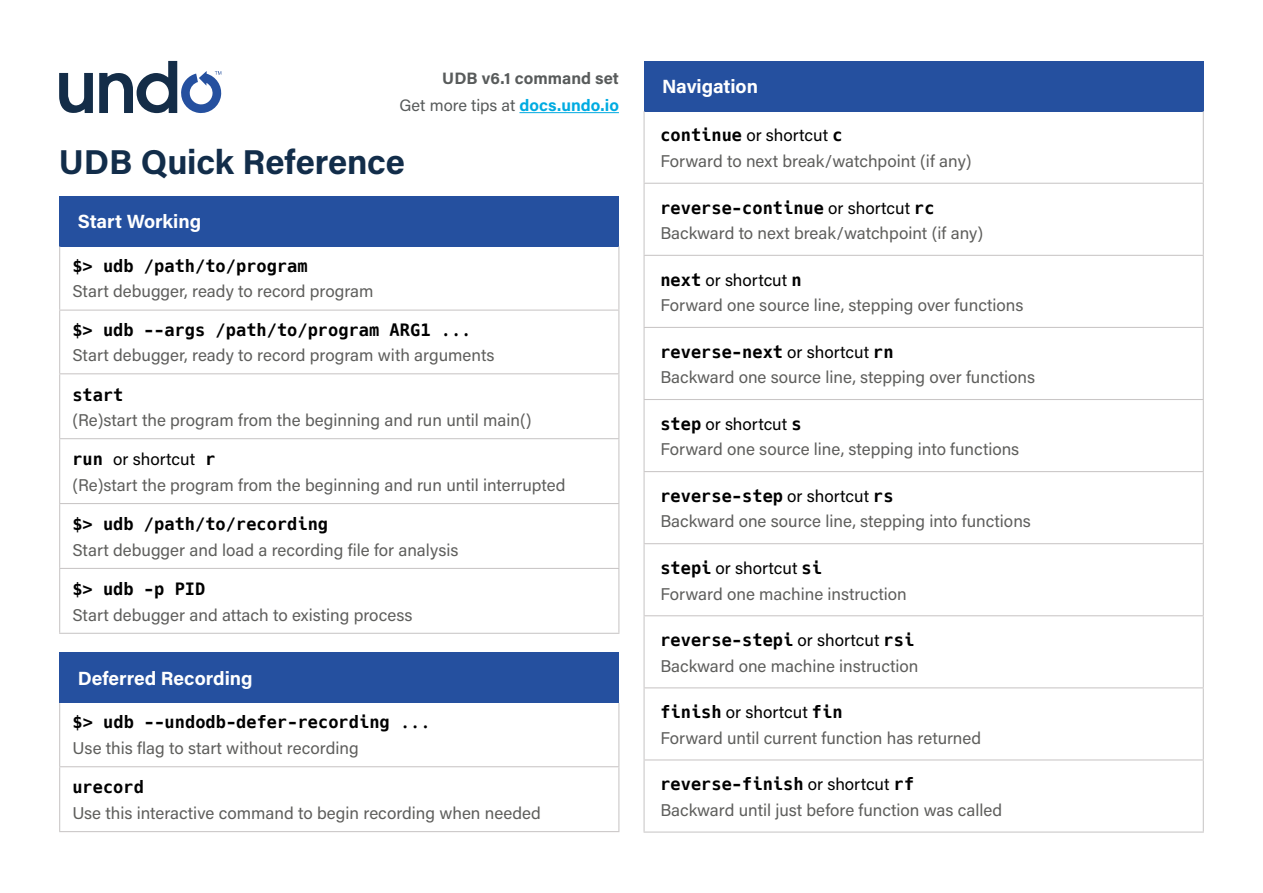
<style>
.page{position:relative;width:1263px;height:893px;background:#fff}
.page>*{position:absolute;margin:0;border:0;box-sizing:border-box;transform-origin:0 0}
.t1{font:700 34.5px "Acumin Pro";letter-spacing:-.005em;color:#122d4a}
.t2{font:700 34.05px "Acumin Pro";color:#142d48}
.t3{font:700 19.2px "Acumin Pro";color:#fff}
.t4{font:16.95px/25.5px "Acumin Pro";color:#5e5e5c}
.t5{font:700 16.95px "Hack";color:#000}
.t6{font:700 16.95px/26.5px "Acumin Pro";color:#5e5e5c;text-align:right}
.t7{font:700 16.5px/27px "Acumin Pro";letter-spacing:.005em;color:#585b5b;text-align:right}
.s1{font-weight:400}
.s2{color:#17a9e0}
.s3{color:#00abe1}
.s4{font-family:"Hack";font-weight:700;color:#000}
.s5{color:#000}
.s6{font-family:"Acumin Pro";font-weight:400}
</style>
<div class="page">
<svg style="left:59px;top:73px;width:34px;height:40px"></svg>
<svg style="left:99px;top:61px;width:123px;height:53px"></svg>
<div style="left:60px;top:196px;width:559px;height:50px;background:#25509f"></div>
<hr style="left:59px;top:246px;width:1px;height:64px;background:#c9c6c6">
<hr style="left:618px;top:246px;width:1px;height:64px;background:#c9c6c6">
<hr style="left:59px;top:311px;width:1px;height:62px;background:#c9c6c6">
<hr style="left:618px;top:311px;width:1px;height:62px;background:#c9c6c6">
<hr style="left:59px;top:373px;width:560px;height:1px;background:#c9c6c6">
<hr style="left:59px;top:374px;width:1px;height:64px;background:#c9c6c6">
<hr style="left:618px;top:374px;width:1px;height:64px;background:#c9c6c6">
<hr style="left:59px;top:438px;width:560px;height:1px;background:#c9c6c6">
<hr style="left:59px;top:439px;width:1px;height:64px;background:#c9c6c6">
<hr style="left:618px;top:439px;width:1px;height:64px;background:#c9c6c6">
<hr style="left:59px;top:503px;width:560px;height:1px;background:#c9c6c6">
<hr style="left:59px;top:504px;width:1px;height:64px;background:#c9c6c6">
<hr style="left:618px;top:504px;width:1px;height:64px;background:#c9c6c6">
<hr style="left:59px;top:568px;width:560px;height:1px;background:#c9c6c6">
<hr style="left:59px;top:569px;width:1px;height:64px;background:#c9c6c6">
<hr style="left:618px;top:569px;width:1px;height:64px;background:#c9c6c6">
<hr style="left:59px;top:633px;width:560px;height:1px;background:#c9c6c6">
<hr style="left:59px;top:310px;width:560px;height:1px;background:#c9c6c6">
<div style="left:644px;top:61px;width:559px;height:50px;background:#25509f"></div>
<hr style="left:643px;top:111px;width:2px;height:72px;background:#c9c6c6">
<hr style="left:1203px;top:111px;width:1px;height:72px;background:#c9c6c6">
<hr style="left:643px;top:183px;width:561px;height:1px;background:#c9c6c6">
<hr style="left:643px;top:184px;width:2px;height:71px;background:#c9c6c6">
<hr style="left:1203px;top:184px;width:1px;height:71px;background:#c9c6c6">
<hr style="left:643px;top:255px;width:561px;height:1px;background:#c9c6c6">
<hr style="left:643px;top:256px;width:2px;height:71px;background:#c9c6c6">
<hr style="left:1203px;top:256px;width:1px;height:71px;background:#c9c6c6">
<hr style="left:643px;top:327px;width:561px;height:1px;background:#c9c6c6">
<hr style="left:643px;top:328px;width:2px;height:71px;background:#c9c6c6">
<hr style="left:1203px;top:328px;width:1px;height:71px;background:#c9c6c6">
<hr style="left:643px;top:399px;width:561px;height:1px;background:#c9c6c6">
<hr style="left:643px;top:400px;width:2px;height:71px;background:#c9c6c6">
<hr style="left:1203px;top:400px;width:1px;height:71px;background:#c9c6c6">
<hr style="left:643px;top:471px;width:561px;height:1px;background:#c9c6c6">
<hr style="left:643px;top:472px;width:2px;height:71px;background:#c9c6c6">
<hr style="left:1203px;top:472px;width:1px;height:71px;background:#c9c6c6">
<hr style="left:643px;top:543px;width:561px;height:1px;background:#c9c6c6">
<hr style="left:643px;top:544px;width:2px;height:71px;background:#c9c6c6">
<hr style="left:1203px;top:544px;width:1px;height:71px;background:#c9c6c6">
<hr style="left:643px;top:615px;width:561px;height:1px;background:#c9c6c6">
<hr style="left:643px;top:616px;width:2px;height:71px;background:#c9c6c6">
<hr style="left:1203px;top:616px;width:1px;height:71px;background:#c9c6c6">
<hr style="left:643px;top:687px;width:561px;height:1px;background:#c9c6c6">
<hr style="left:643px;top:688px;width:2px;height:71px;background:#c9c6c6">
<hr style="left:1203px;top:688px;width:1px;height:71px;background:#c9c6c6">
<hr style="left:643px;top:759px;width:561px;height:1px;background:#c9c6c6">
<hr style="left:643px;top:760px;width:2px;height:71px;background:#c9c6c6">
<hr style="left:1203px;top:760px;width:1px;height:71px;background:#c9c6c6">
<hr style="left:643px;top:831px;width:561px;height:2px;background:#c9c6c6">
<div style="left:60px;top:653px;width:559px;height:50px;background:#25509f"></div>
<hr style="left:59px;top:703px;width:1px;height:63px;background:#c9c6c6">
<hr style="left:618px;top:703px;width:1px;height:63px;background:#c9c6c6">
<hr style="left:59px;top:766px;width:560px;height:1px;background:#c9c6c6">
<hr style="left:59px;top:767px;width:1px;height:64px;background:#c9c6c6">
<hr style="left:618px;top:767px;width:1px;height:64px;background:#c9c6c6">
<hr style="left:59px;top:831px;width:560px;height:1px;background:#c9c6c6">
<hr style="left:519px;top:112px;width:100px;height:1px;background:#00abe1">
<p class="t6" style="left:394px;top:64px;width:227px">UndoDB v5.0 command set<br><span class="s1">Get more tips at</span> <span class="s2">docs.undo.io</span></p>
<p class="t7" style="left:399px;top:64px;width:221px">UDB v6.1 command set<br><span class="s1">Get more tips at</span> <span class="s3">docs.undo.io</span></p>
<h1 class="t1" style="left:59px;top:138px;width:348px">UDB Quick Reference</h1>
<h2 class="t2" style="left:59px;top:138px;width:403px">UndoDB Quick Reference</h2>
<p class="t3" style="left:78px;top:208px;width:125px">Start Working</p>
<p class="t5" style="left:72px;top:256px;width:237px">$&gt; udb /path/to/program</p>
<p class="t4" style="left:72px;top:278px;width:303px">Start debugger, ready to record program</p>
<p class="t5" style="left:72px;top:319px;width:401px">$&gt; udb --args /path/to/program ARG1 ...</p>
<p class="t4" style="left:72px;top:342px;width:424px">Start debugger, ready to record program with arguments</p>
<p class="t5" style="left:72px;top:384px;width:53px">start</p>
<p class="t4" style="left:72px;top:407px;width:461px">(Re)start the program from the beginning and run until main()</p>
<p class="t4" style="left:72px;top:446px;width:495px"><span class="s4">run</span> <span class="s5">or shortcut</span> <span class="s4">r<br></span>(Re)start the program from the beginning and run until interrupted</p>
<p class="t5" style="left:72px;top:514px;width:257px">$&gt; udb /path/to/recording</p>
<p class="t4" style="left:72px;top:536px;width:388px">Start debugger and load a recording file for analysis</p>
<p class="t5" style="left:72px;top:579px;width:135px">$&gt; udb -p PID</p>
<p class="t4" style="left:72px;top:601px;width:342px">Start debugger and attach to existing process</p>
<p class="t3" style="left:78px;top:665px;width:176px">Deferred Recording</p>
<p class="t5" style="left:72px;top:712px;width:360px">$&gt; udb --undodb-defer-recording ...</p>
<p class="t4" style="left:72px;top:734px;width:288px">Use this flag to start without recording</p>
<p class="t5" style="left:72px;top:777px;width:73px">urecord</p>
<p class="t4" style="left:72px;top:800px;width:470px">Use this interactive command to begin recording when needed</p>
<p class="t3" style="left:662px;top:73px;width:97px">Navigation</p>
<p class="t4" style="left:660px;top:122px;width:313px"><span class="s4">continue</span> <span class="s5">or shortcut</span> <span class="s4">c<br></span>Forward to next break/watchpoint (if any)</p>
<p class="t5" style="left:660px;top:197px;width:276px">reverse-continue <span class="s6">or shortcut</span> rc</p>
<p class="t4" style="left:660px;top:220px;width:324px">Backward to next break/watchpoint (if any)</p>
<p class="t4" style="left:660px;top:266px;width:365px"><span class="s4">next</span> <span class="s5">or shortcut</span> <span class="s4">n<br></span>Forward one source line, stepping over functions</p>
<p class="t5" style="left:660px;top:341px;width:235px">reverse-next <span class="s6">or shortcut</span> rn</p>
<p class="t4" style="left:660px;top:364px;width:376px">Backward one source line, stepping over functions</p>
<p class="t4" style="left:660px;top:410px;width:360px"><span class="s4">step</span> <span class="s5">or shortcut</span> <span class="s4">s<br></span>Forward one source line, stepping into functions</p>
<p class="t5" style="left:660px;top:485px;width:235px">reverse-step <span class="s6">or shortcut</span> rs</p>
<p class="t4" style="left:660px;top:508px;width:372px">Backward one source line, stepping into functions</p>
<p class="t4" style="left:660px;top:555px;width:248px"><span class="s4">stepi</span> <span class="s5">or shortcut</span> <span class="s4">si<br></span>Forward one machine instruction</p>
<p class="t5" style="left:660px;top:630px;width:255px">reverse-stepi <span class="s6">or shortcut</span> rsi</p>
<p class="t4" style="left:660px;top:652px;width:260px">Backward one machine instruction</p>
<p class="t4" style="left:660px;top:699px;width:322px"><span class="s4">finish</span> <span class="s5">or shortcut</span> <span class="s4">fin<br></span>Forward until current function has returned</p>
<p class="t5" style="left:660px;top:774px;width:255px">reverse-finish <span class="s6">or shortcut</span> rf</p>
<p class="t4" style="left:660px;top:796px;width:343px">Backward until just before function was called</p>
</div>
